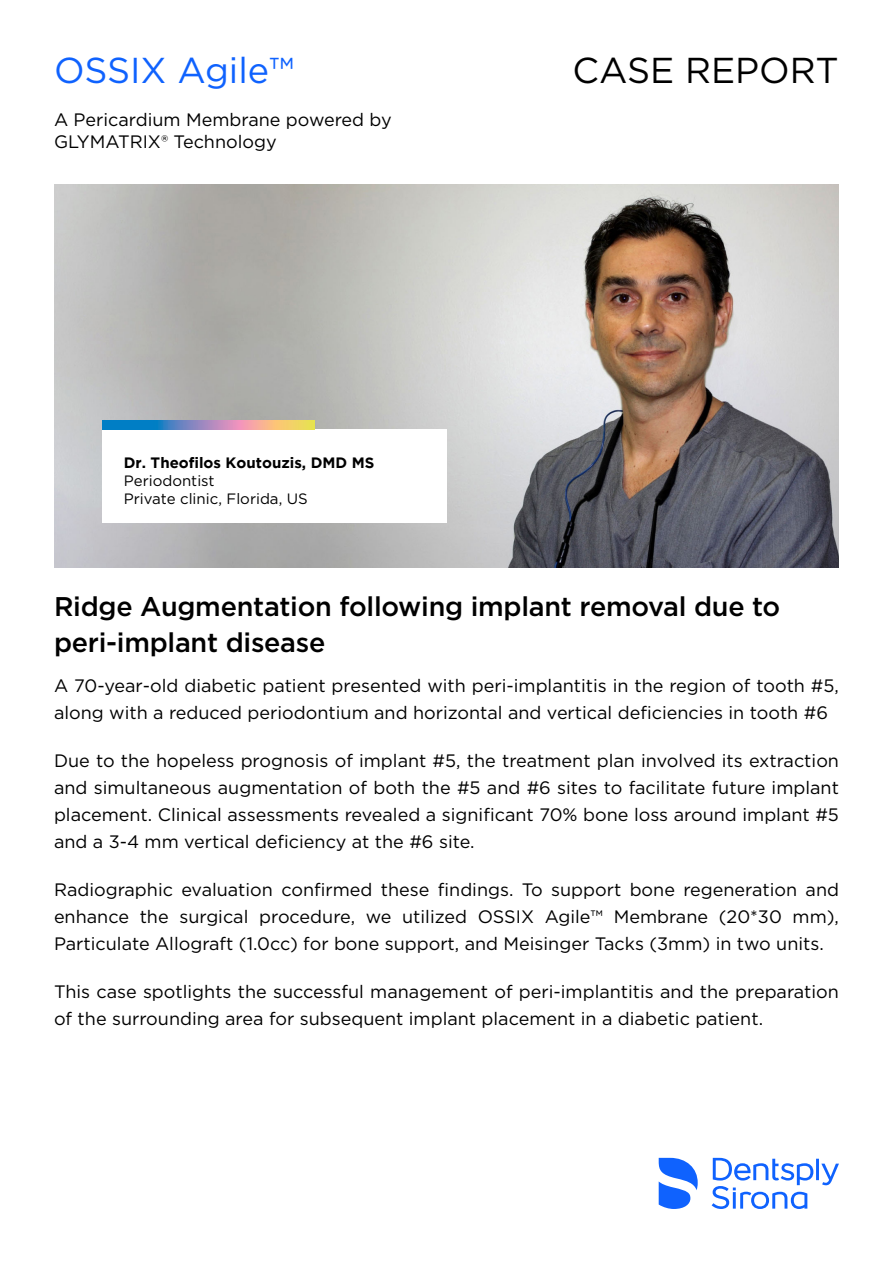
<style>
.page{position:relative;width:893px;height:1263px;background:#fff}
.page>*{position:absolute;margin:0;border:0;box-sizing:border-box;transform-origin:0 0}
.t1{font:36px "Gotham";color:#0f62fe}
.t2{font:36px "Gotham";color:#000}
.t3{font:500 27px/36px "Gotham";letter-spacing:-.01em;color:#000}
.t4{font:18px/27px "Gotham";color:#000}
.t5{font:15px "Gotham";color:#000}
.t6{font:700 15px "Gotham";color:#000}
</style>
<div class="page">
<img style="left:54px;top:185px;width:785px;height:382px">
<div style="left:102px;top:429px;width:344px;height:94px;background:#fff"></div>
<svg style="left:102px;top:421px;width:213px;height:8px"></svg>
<svg style="left:659px;top:1158px;width:180px;height:51px"></svg>
<p class="t1" style="left:54px;top:47px;width:242px">OSSIX AgileTM</p>
<p class="t4" style="left:54px;top:108px;width:339px;line-height:21.6px">A Pericardium Membrane powered by<br>GLYMATRIX® Technology</p>
<p class="t6" style="left:124px;top:454px;width:252px">Dr. Theofilos Koutouzis, DMD MS</p>
<p class="t5" style="left:124px;top:471px;width:92px">Periodontist</p>
<p class="t5" style="left:124px;top:489px;width:185px">Private clinic, Florida, US</p>
<p class="t2" style="left:573px;top:47px;width:268px">CASE REPORT</p>
<p class="t3" style="left:54px;top:587px;width:728px">Ridge Augmentation following implant removal due to peri-implant disease</p>
<p class="t4" style="left:54px;top:671px;width:786px">A 70-year-old diabetic patient presented with peri-implantitis in the region of tooth #5, along with a reduced periodontium and horizontal and vertical deficiencies in tooth #6</p>
<p class="t4" style="left:54px;top:747px;width:786px;text-align:justify">Due to the hopeless prognosis of implant #5, the treatment plan involved its extraction and simultaneous augmentation of both the #5 and #6 sites to facilitate future implant placement. Clinical assessments revealed a significant 70% bone loss around implant #5 and a 3-4 mm vertical deficiency at the #6 site.</p>
<p class="t4" style="left:806px;top:876px;width:35px">and</p>
<p class="t4" style="left:281px;top:876px;width:93px">confirmed</p>
<p class="t4" style="left:438px;top:876px;width:77px">findings.</p>
<p class="t4" style="left:54px;top:876px;width:121px">Radiographic</p>
<p class="t4" style="left:181px;top:876px;width:93px">evaluation</p>
<p class="t4" style="left:381px;top:876px;width:50px">these</p>
<p class="t4" style="left:630px;top:876px;width:47px">bone</p>
<p class="t4" style="left:683px;top:876px;width:115px">regeneration</p>
<p class="t4" style="left:522px;top:876px;width:23px">To</p>
<p class="t4" style="left:551px;top:876px;width:72px">support</p>
<p class="t4" style="left:54px;top:903px;width:771px">enhance<br>Particulate Allograft (1.0cc) for bone support, and Meisinger Tacks (3mm) in two units.</p>
<p class="t4" style="left:54px;top:978px;width:786px">This case spotlights the successful management of peri-implantitis and the preparation of the surrounding area for subsequent implant placement in a diabetic patient.</p>
<p class="t4" style="left:140px;top:903px;width:31px">the</p>
<p class="t4" style="left:179px;top:903px;width:71px">surgical</p>
<p class="t4" style="left:259px;top:903px;width:97px">procedure,</p>
<p class="t4" style="left:402px;top:903px;width:66px">utilized</p>
<p class="t4" style="left:545px;top:903px;width:60px">Agile™</p>
<p class="t4" style="left:614px;top:903px;width:96px">Membrane</p>
<p class="t4" style="left:719px;top:903px;width:65px">(20*30</p>
<p class="t4" style="left:793px;top:903px;width:48px">mm ,(</p>
<p class="t4" style="left:478px;top:903px;width:58px">OSSIX</p>
<p class="t4" style="left:366px;top:903px;width:27px">we</p>
</div>
